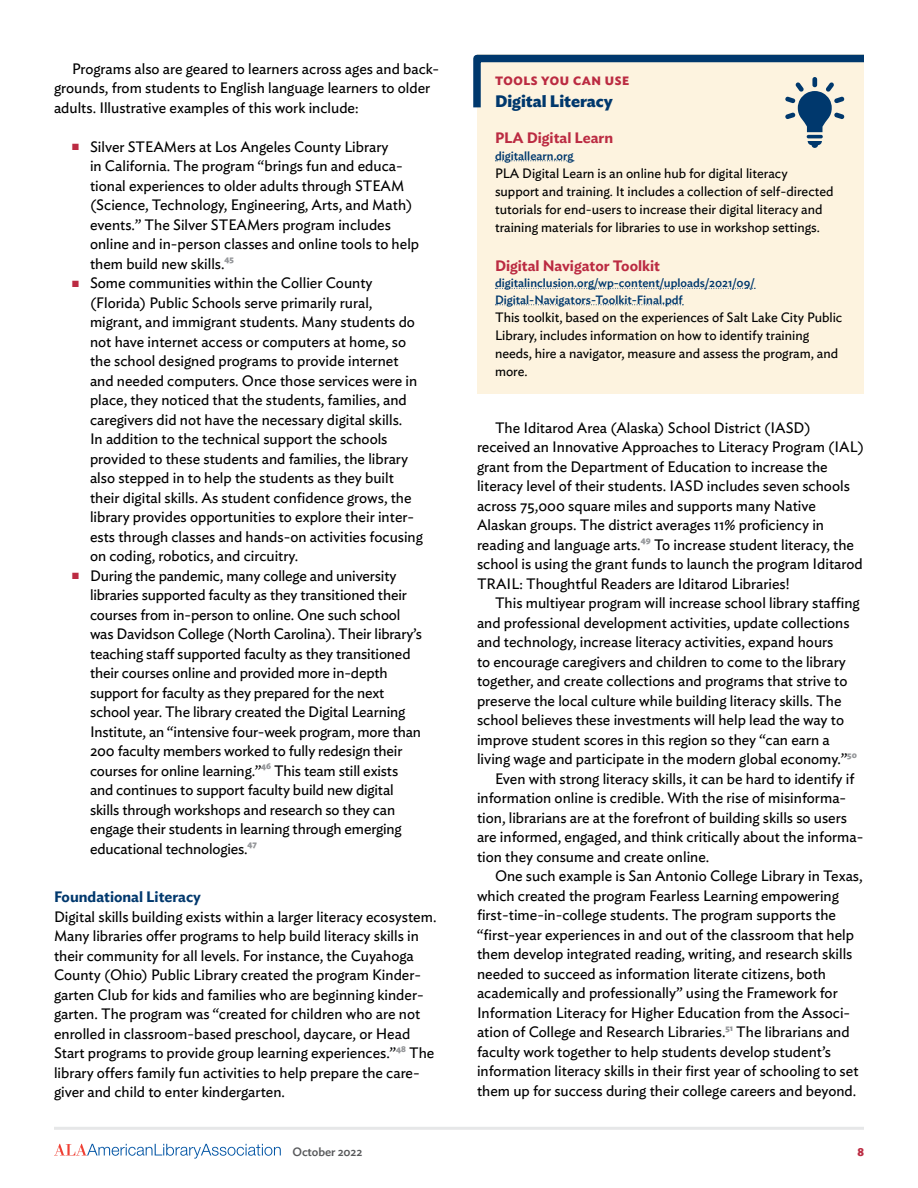
<style>
.page{position:relative;width:918px;height:1188px;background:#fff}
.page>*{position:absolute;margin:0;border:0;box-sizing:border-box;transform-origin:0 0}
.Box_H1_-_TOOLS{font:700 16.5px "Ideal Sans";color:#00386d}
.P1{font:15px/19.5px "Ideal Sans";color:#000}
.Box_h2{font:600 15px "Ideal Sans";color:#bb2b42}
.t1{font:600 15px "Ideal Sans";color:#00386d}
.P1_box{font:13.5px/18px "Ideal Sans";color:#000}
.box_url{font:500 12px/16.5px "Ideal Sans";color:#00386d}
.TOOLS{font:700 12px "Ideal Sans";letter-spacing:.05em;color:#bb2b42}
.t2{font:500 12px "Ideal Sans";letter-spacing:-.01em;color:#58595b}
.s1{color:#bb2b42}
</style>
<div class="page">
<hr style="left:54px;top:1127px;width:810px;height:3px;background:#e6e7e8">
<svg style="left:54px;top:1144px;width:227px;height:15px"></svg>
<div style="left:477px;top:54px;width:387px;height:340px;background:#fdf3df"></div>
<svg style="left:495px;top:160px;width:79px;height:1px"></svg>
<svg style="left:495px;top:288px;width:260px;height:1px"></svg>
<svg style="left:495px;top:304px;width:188px;height:1px"></svg>
<svg style="left:473px;top:54px;width:391px;height:54px"></svg>
<p class="P1" style="left:54px;top:57px;width:387px;text-indent:18px">Programs also are geared to learners across ages and back&shy;grounds, from students to English language learners to older adults. Illustrative examples of this work include:</p>
<p class="P1" style="left:90px;top:135px;width:331px;text-indent:-18px"><span class="s1">■</span> Silver STEAMers at Los Angeles County Library<br>in California. The program “brings fun and educa&shy;tional experiences to older adults through STEAM (Science, Technology, Engineering, Arts, and Math) events.” The Silver STEAMers program includes online and in-person classes and online tools to help them build new skills.<sup>45</sup></p>
<p class="P1" style="left:90px;top:272px;width:334px;text-indent:-18px"><span class="s1">■</span> Some communities within the Collier County (Florida) Public Schools serve primarily rural, migrant, and immigrant students. Many students do not have internet access or computers at home, so the school designed programs to provide internet and needed computers. Once those services were in place, they noticed that the students, families, and caregivers did not have the necessary digital skills.<br>In addition to the technical support the schools provided to these students and families, the library also stepped in to help the students as they built their digital skills. As student confidence grows, the library provides opportunities to explore their inter&shy;ests through classes and hands-on activities focusing on coding, robotics, and circuitry.</p>
<p class="P1" style="left:90px;top:564px;width:333px;text-indent:-18px"><span class="s1">■</span> During the pandemic, many college and university libraries supported faculty as they transitioned their courses from in-person to online. One such school was Davidson College (North Carolina). Their library’s teaching staff supported faculty as they transitioned their courses online and provided more in-depth support for faculty as they prepared for the next school year. The library created the Digital Learning Institute, an “intensive four-week program, more than 200 faculty members worked to fully redesign their courses for online learning.”<sup>46</sup> This team still exists and continues to support faculty build new digital skills through workshops and research so they can engage their students in learning through emerging educational technologies.<sup>47</sup></p>
<h4 class="t1" style="left:54px;top:885px;width:149px">Foundational Literacy</h4>
<p class="P1" style="left:54px;top:906px;width:384px">Digital skills building exists within a larger literacy ecosystem.<br>Many libraries offer programs to help build literacy skills in their community for all levels. For instance, the Cuyahoga County (Ohio) Public Library created the program Kinder&shy;garten Club for kids and families who are beginning kinder&shy;garten. The program was “created for children who are not enrolled in classroom-based preschool, daycare, or Head Start programs to provide group learning experiences.”<sup>48</sup> The library offers family fun activities to help prepare the care&shy;giver and child to enter kindergarten.</p>
<p class="TOOLS" style="left:495px;top:71px;width:136px">TOOLS YOU CAN USE</p>
<p class="Box_H1_-_TOOLS" style="left:495px;top:88px;width:119px">Digital Literacy</p>
<p class="Box_h2" style="left:495px;top:126px;width:120px">PLA Digital Learn</p>
<p class="box_url" style="left:495px;top:146px;width:80px">digitallearn.org</p>
<p class="P1_box" style="left:495px;top:163px;width:340px">PLA Digital Learn is an online hub for digital literacy support and training. It includes a collection of self-directed tutorials for end-users to increase their digital literacy and training materials for libraries to use in workshop settings.</p>
<p class="Box_h2" style="left:495px;top:254px;width:167px">Digital Navigator Toolkit</p>
<p class="box_url" style="left:495px;top:274px;width:261px">digitalinclusion.org/wp-content/uploads/2021/09/<br>Digital-Navigators-Toolkit-Final.pdf</p>
<p class="P1_box" style="left:495px;top:307px;width:349px">This toolkit, based on the experiences of Salt Lake City Public Library, includes information on how to identify training needs, hire a navigator, measure and assess the program, and more.</p>
<p class="P1" style="left:477px;top:416px;width:388px;text-indent:18px">The Iditarod Area (Alaska) School District (IASD) received an Innovative Approaches to Literacy Program (IAL) grant from the Department of Education to increase the literacy level of their students. IASD includes seven schools across 75,000 square miles and supports many Native Alaskan groups. The district averages 11% proficiency in reading and language arts.<sup>49</sup> To increase student literacy, the school is using the grant funds to launch the program Iditarod TRAIL: Thoughtful Readers are Iditarod Libraries!</p>
<p class="P1" style="left:477px;top:592px;width:384px;text-indent:18px">This multiyear program will increase school library staffing and professional development activities, update collections and technology, increase literacy activities, expand hours<br>to encourage caregivers and children to come to the library together, and create collections and programs that strive to preserve the local culture while building literacy skills. The school believes these investments will help lead the way to improve student scores in this region so they “can earn a living wage and participate in the modern global economy.”<sup>50</sup></p>
<p class="P1" style="left:477px;top:767px;width:388px;text-indent:18px">Even with strong literacy skills, it can be hard to identify if information online is credible. With the rise of misinforma&shy;tion, librarians are at the forefront of building skills so users are informed, engaged, and think critically about the informa&shy;tion they consume and create online.</p>
<p class="P1" style="left:477px;top:865px;width:387px;text-indent:18px">One such example is San Antonio College Library in Texas, which created the program Fearless Learning empowering first-time-in-college students. The program supports the “first-year experiences in and out of the classroom that help them develop integrated reading, writing, and research skills needed to succeed as information literate citizens, both academically and professionally” using the Framework for Information Literacy for Higher Education from the Associ&shy;ation of College and Research Libraries.<sup>51</sup> The librarians and faculty work together to help students develop student’s information literacy skills in their first year of schooling to set them up for success during their college careers and beyond.</p>
<p class="t2" style="left:292px;top:1142px;width:71px">October 2022</p>
<p class="TOOLS" style="left:857px;top:1142px;width:8px">8</p>
</div>
